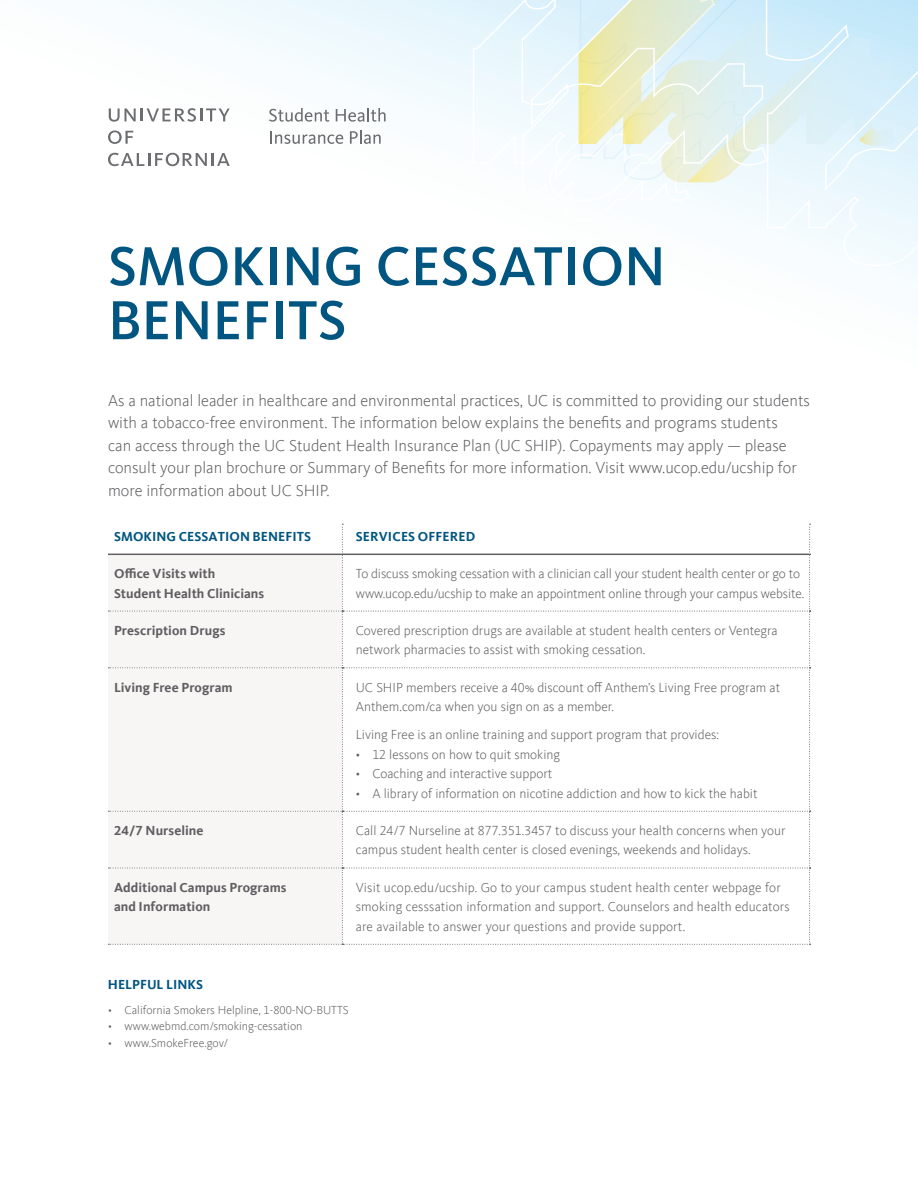
<style>
.page{position:relative;width:918px;height:1188px;background:#fff}
.page>*{position:absolute;margin:0;border:0;box-sizing:border-box;transform-origin:0 0}
.t1{font:500 57px/54px "Kievit Offc Pro";color:#005581}
.t2{font:300 16.5px/22.5px "Kievit Offc Pro";color:#5f5f62}
.t3{font:300 13.5px/19.5px "Kievit Offc Pro";color:#5f5f62}
.t4{font:700 13.5px/19.5px "Kievit Offc Pro";letter-spacing:.005em;color:#5f5f62}
.t5{font:700 13.5px "Kievit Offc Pro";letter-spacing:.005em;color:#005581}
.t6{font:300 12px "Kievit Offc Pro";color:#5f5f62}
</style>
<div class="page">
<svg style="left:463px;top:0;width:112px;height:154px"></svg>
<svg style="left:575px;top:0;width:343px;height:268px"></svg>
<svg style="left:108px;top:524px;width:703px;height:421px"></svg>
<svg style="left:109px;top:108px;width:121px;height:14px"></svg>
<svg style="left:108px;top:130px;width:122px;height:36px"></svg>
<svg style="left:269px;top:108px;width:60px;height:14px"></svg>
<svg style="left:336px;top:108px;width:50px;height:14px"></svg>
<svg style="left:270px;top:131px;width:73px;height:13px"></svg>
<svg style="left:350px;top:130px;width:31px;height:14px"></svg>
<h1 class="t1" style="left:108px;top:239px;width:559px">SMOKING CESSATION<br>BENEFITS</h1>
<h1 class="t2" style="left:108px;top:389px;width:703px">As a national leader in healthcare and environmental practices, UC is committed to providing our students with a tobacco-free environment. The information below explains the benefits and programs students<br>can access through the UC Student Health Insurance Plan (UC SHIP). Copayments may apply — please consult your plan brochure or Summary of Benefits for more information. Visit www.ucop.edu/ucship for more information about UC SHIP.</h1>
<p class="t5" style="left:114px;top:528px;width:199px">SMOKING CESSATION BENEFITS</p>
<p class="t5" style="left:356px;top:528px;width:121px">SERVICES OFFERED</p>
<p class="t4" style="left:114px;top:564px;width:152px">Office Visits with<br>Student Health Clinicians</p>
<p class="t3" style="left:356px;top:564px;width:450px">To discuss smoking cessation with a clinician call your student health center or go to www.ucop.edu/ucship to make an appointment online through your campus website.</p>
<p class="t4" style="left:114px;top:620px;width:113px">Prescription Drugs</p>
<p class="t3" style="left:356px;top:620px;width:423px">Covered prescription drugs are available at student health centers or Ventegra network pharmacies to assist with smoking cessation.</p>
<p class="t4" style="left:114px;top:677px;width:120px">Living Free Program</p>
<p class="t3" style="left:356px;top:677px;width:426px">UC SHIP members receive a 40% discount off Anthem’s Living Free program at<br>Anthem.com/ca when you sign on as a member.</p>
<p class="t3" style="left:356px;top:725px;width:365px">Living Free is an online training and support program that provides:</p>
<p class="t3" style="left:356px;top:744px;width:206px">• 12 lessons on how to quit smoking</p>
<p class="t3" style="left:356px;top:764px;width:198px">• Coaching and interactive support</p>
<p class="t3" style="left:356px;top:783px;width:403px">• A library of information on nicotine addiction and how to kick the habit</p>
<p class="t4" style="left:114px;top:821px;width:91px">24/7 Nurseline</p>
<p class="t3" style="left:356px;top:821px;width:431px">Call 24/7 Nurseline at 877.351.3457 to discuss your health concerns when your campus student health center is closed evenings, weekends and holidays.</p>
<p class="t4" style="left:114px;top:877px;width:174px">Additional Campus Programs and Information</p>
<p class="t3" style="left:356px;top:877px;width:435px">Visit ucop.edu/ucship. Go to your campus student health center webpage for smoking cesssation information and support. Counselors and health educators are available to answer your questions and provide support.</p>
<h2 class="t5" style="left:108px;top:976px;width:97px">HELPFUL LINKS</h2>
<p class="t6" style="left:108px;top:1002px;width:242px">• California Smokers Helpline, 1-800-NO-BUTTS</p>
<p class="t6" style="left:108px;top:1019px;width:196px">• www.webmd.com/smoking-cessation</p>
<p class="t6" style="left:108px;top:1035px;width:122px">• www.SmokeFree.gov/</p>
</div>
